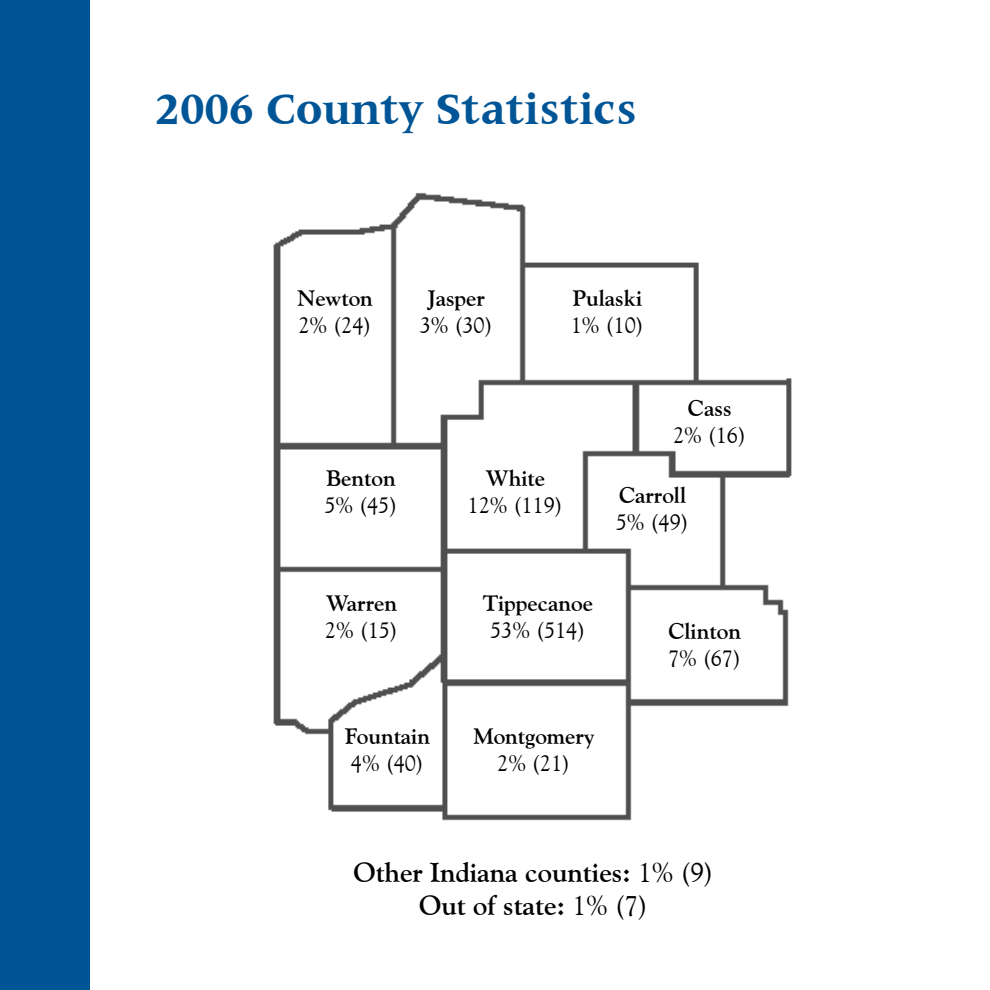
<style>
.page{position:relative;width:990px;height:990px;background:#fff}
.page>*{position:absolute;margin:0;border:0;box-sizing:border-box;transform-origin:0 0}
.t1{font:700 45px "Latin 725 BT";color:#005596}
.t2{font:700 27.5px/33px "Goudy Old Style BT";color:#000;text-align:center}
.t3{font:700 22.5px "Goudy Old Style BT";color:#000}
.t4{font:22.5px "Goudy Old Style BT";color:#000}
.s1{font-weight:400}
</style>
<div class="page">
<img style="left:273px;top:192px;width:519px;height:629px">
<div style="left:0;top:0;width:90px;height:990px;background:#005596"></div>
<h1 class="t1" style="left:155px;top:84px;width:483px">2006 County Statistics</h1>
<p class="t3" style="left:297px;top:284px;width:77px">Newton</p>
<p class="t4" style="left:299px;top:311px;width:75px">2% (24)</p>
<p class="t3" style="left:428px;top:284px;width:59px">Jasper</p>
<p class="t4" style="left:420px;top:311px;width:75px">3% (30)</p>
<p class="t3" style="left:573px;top:284px;width:71px">Pulaski</p>
<p class="t4" style="left:571px;top:311px;width:75px">1% (10)</p>
<p class="t3" style="left:326px;top:464px;width:71px">Benton</p>
<p class="t4" style="left:324px;top:491px;width:75px">5% (45)</p>
<p class="t3" style="left:326px;top:589px;width:72px">Warren</p>
<p class="t4" style="left:325px;top:616px;width:75px">2% (15)</p>
<p class="t3" style="left:486px;top:464px;width:61px">White</p>
<p class="t4" style="left:468px;top:491px;width:97px">12% (119)</p>
<p class="t3" style="left:688px;top:395px;width:45px">Cass</p>
<p class="t4" style="left:673px;top:422px;width:75px">2% (16)</p>
<p class="t3" style="left:619px;top:481px;width:68px">Carroll</p>
<p class="t4" style="left:616px;top:508px;width:75px">5% (49)</p>
<p class="t3" style="left:483px;top:589px;width:112px">Tippecanoe</p>
<p class="t4" style="left:490px;top:616px;width:97px">53% (514)</p>
<p class="t3" style="left:668px;top:618px;width:74px">Clinton</p>
<p class="t4" style="left:668px;top:645px;width:75px">7% (67)</p>
<p class="t3" style="left:345px;top:722px;width:86px">Fountain</p>
<p class="t4" style="left:351px;top:749px;width:75px">4% (40)</p>
<p class="t3" style="left:473px;top:722px;width:123px">Montgomery</p>
<p class="t4" style="left:497px;top:749px;width:75px">2% (21)</p>
<p class="t2" style="left:354px;top:856px;width:362px">Other Indiana counties: <span class="s1">1% (9)<br></span>Out of state: <span class="s1">1% (7)</span></p>
</div>
